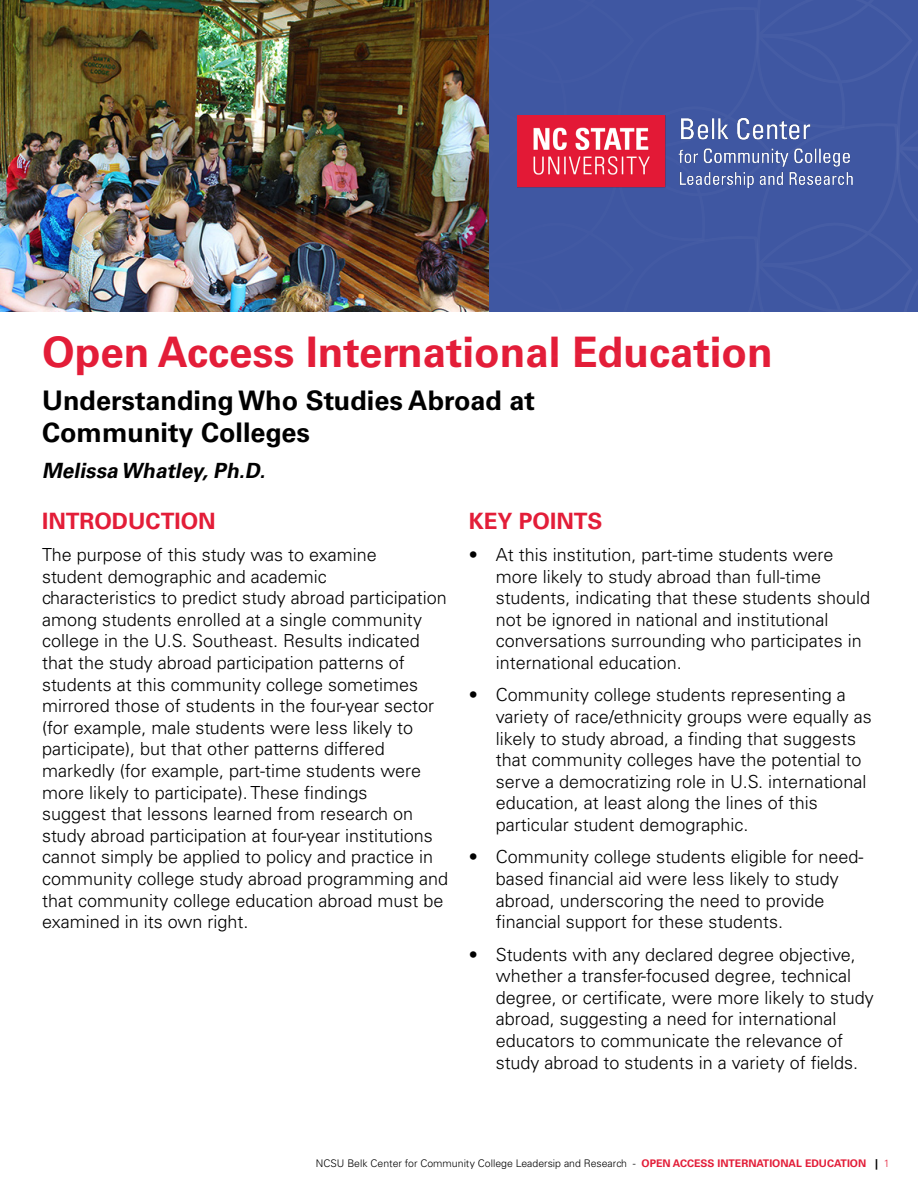
<style>
.page{position:relative;width:918px;height:1188px;background:#fff}
.page>*{position:absolute;margin:0;border:0;box-sizing:border-box;transform-origin:0 0}
.t1{font:700 42px "Univers LT Std";color:#e31d38}
.t2{font:700 27px/32.4px "Univers LT Std";color:#000}
.t3{font:700 22.5px "Univers LT Std";color:#e31d38}
.t4{font:italic 700 21px "Univers LT Std";color:#000}
.t5{font:300 18px/21.6px "Univers LT Std";color:#000}
.t6{font:300 10.5px "Univers LT Std";color:#000}
.s1{font-weight:700;color:#e31d38}
.s2{font-weight:700}
.s3{color:#e31d38}
</style>
<div class="page">
<div style="left:55px;top:0;width:863px;height:312px;background:#3f57a2"></div>
<img style="left:0;top:0;width:488px;height:311px">
<img style="left:518px;top:116px;width:360px;height:79px">
<p class="t1" style="left:42px;top:328px;width:732px">Open Access International Education</p>
<p class="t2" style="left:42px;top:384px;width:494px">Understanding Who Studies Abroad at<br>Community Colleges</p>
<p class="t4" style="left:42px;top:459px;width:229px">Melissa Whatley,Ph.D.</p>
<p class="t3" style="left:42px;top:507px;width:175px">INTRODUCTION</p>
<p class="t5" style="left:42px;top:544px;width:408px">The purpose of this study was to examine<br>student demographic and academic<br>characteristics to predict study abroad participation among students enrolled at a single community college in the U.S. Southeast. Results indicated that the study abroad participation patterns of students at this community college sometimes mirrored those of students in the four-year sector (for example, male students were less likely to participate), but that other patterns differed markedly (for example, part-time students were more likely to participate). These findings<br>suggest that lessons learned from research on study abroad participation at four-year institutions cannot simply be applied to policy and practice in community college study abroad programming and that community college education abroad must be examined in its own right.</p>
<p class="t3" style="left:469px;top:507px;width:135px">KEY POINTS</p>
<p class="t5" style="left:496px;top:544px;width:376px;text-indent:-27px">• At this institution, part-time students were more likely to study abroad than full-time students, indicating that these students should not be ignored in national and institutional conversations surrounding who participates in international education.</p>
<p class="t5" style="left:496px;top:684px;width:378px;text-indent:-27px">• Community college students representing a variety of race/ethnicity groups were equally as likely to study abroad, a finding that suggests that community colleges have the potential to serve a democratizing role in U.S. international education, at least along the lines of this particular student demographic.</p>
<p class="t5" style="left:496px;top:846px;width:369px;text-indent:-27px">• Community college students eligible for need&shy;based financial aid were less likely to study abroad, underscoring the need to provide financial support for these students.</p>
<p class="t5" style="left:496px;top:943px;width:379px;text-indent:-27px">• Students with any declared degree objective, whether a transfer-focused degree, technical degree, or certificate, were more likely to study abroad, suggesting a need for international educators to communicate the relevance of study abroad to students in a variety of fields.</p>
<p class="t6" style="left:316px;top:1157px;width:575px">NCSU Belk Center for Community College Leadersip and Research - <span class="s1">OPEN ACCESS INTERNATIONAL EDUCATION</span> <span class="s2">|</span> <span class="s3">1</span></p>
</div>
